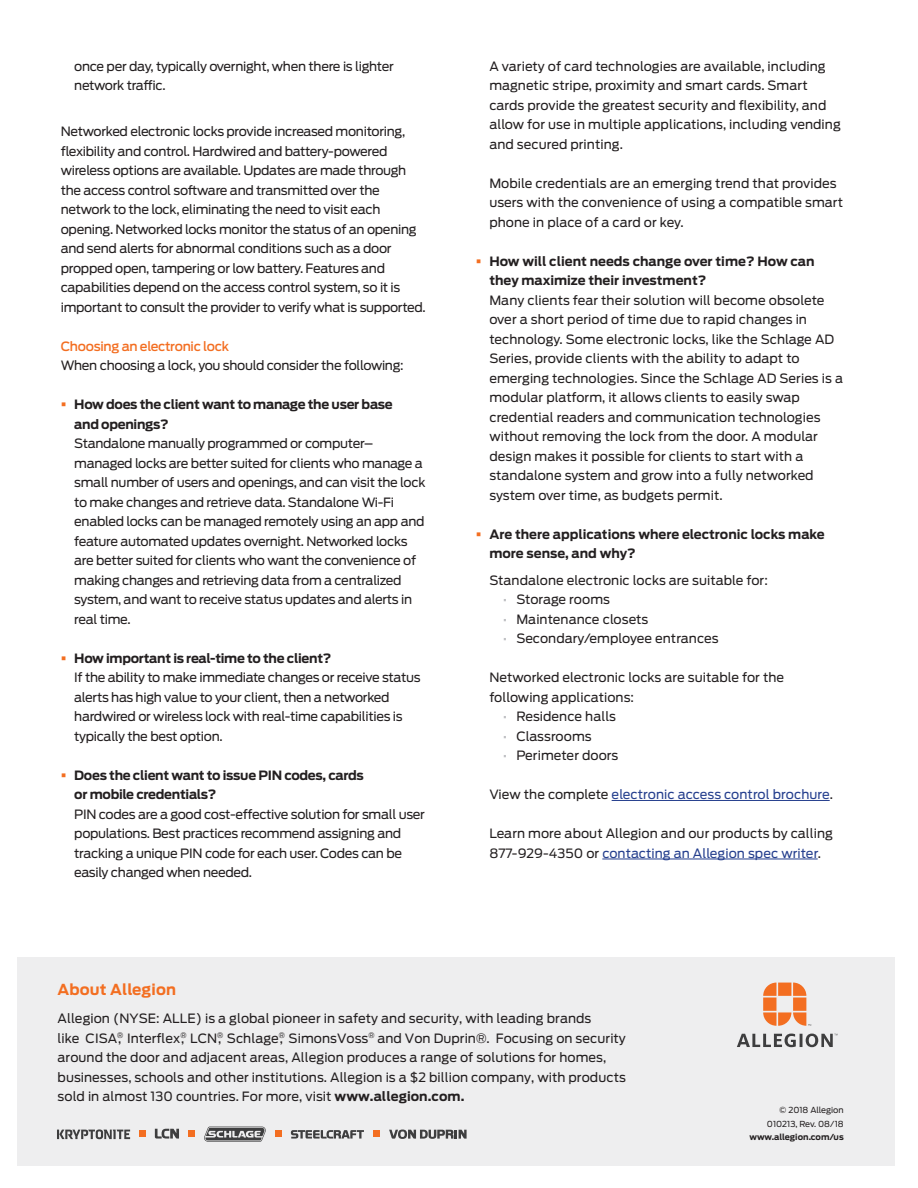
<style>
.page{position:relative;width:918px;height:1188px;background:#fff}
.page>*{position:absolute;margin:0;border:0;box-sizing:border-box;transform-origin:0 0}
.t1{font:700 15px "Antenna";letter-spacing:.01em;color:#f36e21}
.Body_Bold_8_5_13pt{font:12.75px/19.5px "Antenna";letter-spacing:.005em;color:#231f20}
.Body_Bold_8_5_13pt-2{font:12.75px/19.5px "Antenna";letter-spacing:-.02em;color:#231f20}
.t2{font:700 12.75px/19.5px "Antenna";letter-spacing:-.02em;color:#231f20}
.t3{font:700 12.75px/19.5px "Antenna";color:#231f20}
.Body_Bold_8_5_13pt-3{font:12.75px "Antenna";letter-spacing:.005em;color:#253f8e}
.Body_Bold_8_5_13pt-4{font:500 12.75px "Antenna";letter-spacing:-.02em;color:#f36e21}
.Back_cover_informati{font:8.25px "Antenna";color:#231f20}
.Back_cover_informati-2{font:700 8.25px "Antenna";color:#231f20}
.s1{color:#f36e21}
.s2{color:#bcbdc0}
.s3{color:#231f20}
.s4{color:#253f8e}
.s5{font-weight:700}
</style>
<div class="page">
<div style="left:17px;top:957px;width:878px;height:209px;background:#eeeeef"></div>
<svg style="left:155px;top:1129px;width:24px;height:10px"></svg>
<svg style="left:139px;top:1131px;width:6px;height:6px"></svg>
<div style="left:188px;top:1131px;width:7px;height:6px;background:#f36e21"></div>
<svg style="left:389px;top:1130px;width:78px;height:9px"></svg>
<svg style="left:204px;top:1127px;width:62px;height:15px"></svg>
<svg style="left:291px;top:1130px;width:73px;height:9px"></svg>
<svg style="left:275px;top:1131px;width:6px;height:6px"></svg>
<div style="left:373px;top:1131px;width:7px;height:6px;background:#f36e21"></div>
<svg style="left:57px;top:1129px;width:73px;height:10px"></svg>
<svg style="left:763px;top:983px;width:48px;height:43px"></svg>
<svg style="left:737px;top:1034px;width:101px;height:13px"></svg>
<hr style="left:612px;top:800px;width:218px;height:1px;background:#253f8e">
<hr style="left:602px;top:859px;width:216px;height:1px;background:#253f8e">
<p class="Body_Bold_8_5_13pt-2" style="left:74px;top:56px;width:321px">once per day, typically overnight, when there is lighter network traffic.</p>
<p class="Body_Bold_8_5_13pt-2" style="left:61px;top:122px;width:366px">Networked electronic locks provide increased monitoring, flexibility and control. Hardwired and battery-powered wireless options are available. Updates are made through the access control software and transmitted over the network to the lock, eliminating the need to visit each opening. Networked locks monitor the status of an opening and send alerts for abnormal conditions such as a door propped open, tampering or low battery. Features and capabilities depend on the access control system, so it is important to consult the provider to verify what is supported.</p>
<p class="Body_Bold_8_5_13pt-4" style="left:61px;top:337px;width:170px">Choosing an electronic lock</p>
<p class="Body_Bold_8_5_13pt-2" style="left:61px;top:356px;width:345px">When choosing a lock, you should consider the following:</p>
<p class="t2" style="left:74px;top:395px;width:320px;text-indent:-14px"><span class="s1">▪</span> How does the client want to manage the user base and openings?</p>
<p class="Body_Bold_8_5_13pt-2" style="left:74px;top:434px;width:353px">Standalone manually programmed or computer– managed locks are better suited for clients who manage a small number of users and openings, and can visit the lock to make changes and retrieve data. Standalone Wi-Fi enabled locks can be managed remotely using an app and feature automated updates overnight. Networked locks are better suited for clients who want the convenience of making changes and retrieving data from a centralized system, and want to receive status updates and alerts in real time.</p>
<p class="t2" style="left:61px;top:648px;width:272px"><span class="s1">▪</span> How important is real-time to the client?</p>
<p class="Body_Bold_8_5_13pt-2" style="left:74px;top:668px;width:348px">If the ability to make immediate changes or receive status alerts has high value to your client, then a networked hardwired or wireless lock with real-time capabilities is typically the best option.</p>
<p class="t2" style="left:74px;top:765px;width:291px;text-indent:-14px"><span class="s1">▪</span> Does the client want to issue PIN codes, cards or mobile credentials?</p>
<p class="Body_Bold_8_5_13pt-2" style="left:74px;top:804px;width:352px">PIN codes are a good cost-effective solution for small user populations. Best practices recommend assigning and tracking a unique PIN code for each user. Codes can be easily changed when needed.</p>
<p class="Body_Bold_8_5_13pt" style="left:489px;top:56px;width:353px">A variety of card technologies are available, including magnetic stripe, proximity and smart cards. Smart cards provide the greatest security and flexibility, and allow for use in multiple applications, including vending and secured printing.</p>
<p class="Body_Bold_8_5_13pt" style="left:489px;top:173px;width:355px">Mobile credentials are an emerging trend that provides users with the convenience of using a compatible smart phone in place of a card or key.</p>
<p class="t3" style="left:489px;top:252px;width:327px;text-indent:-14px"><span class="s1">▪</span> How will client needs change over time? How can they maximize their investment?</p>
<p class="Body_Bold_8_5_13pt" style="left:489px;top:290px;width:355px">Many clients fear their solution will become obsolete over a short period of time due to rapid changes in technology. Some electronic locks, like the Schlage AD Series, provide clients with the ability to adapt to emerging technologies. Since the Schlage AD Series is a modular platform, it allows clients to easily swap credential readers and communication technologies without removing the lock from the door. A modular design makes it possible for clients to start with a standalone system and grow into a fully networked system over time, as budgets permit.</p>
<p class="t3" style="left:489px;top:525px;width:337px;text-indent:-14px"><span class="s1">▪</span> Are there applications where electronic locks make more sense, and why?</p>
<p class="Body_Bold_8_5_13pt" style="left:489px;top:570px;width:280px">Standalone electronic locks are suitable for:</p>
<p class="Body_Bold_8_5_13pt-2" style="left:503px;top:590px;width:109px"><span class="s2">•</span> Storage rooms</p>
<p class="Body_Bold_8_5_13pt" style="left:503px;top:609px;width:147px"><span class="s2">•</span> Maintenance closets</p>
<p class="Body_Bold_8_5_13pt" style="left:503px;top:629px;width:217px"><span class="s2">•</span> Secondary/employee entrances</p>
<p class="Body_Bold_8_5_13pt" style="left:489px;top:668px;width:296px">Networked electronic locks are suitable for the following applications:</p>
<p class="Body_Bold_8_5_13pt" style="left:503px;top:707px;width:115px"><span class="s2">•</span> Residence halls</p>
<p class="Body_Bold_8_5_13pt" style="left:503px;top:726px;width:90px"><span class="s2">•</span> Classrooms</p>
<p class="Body_Bold_8_5_13pt" style="left:503px;top:746px;width:117px"><span class="s2">•</span> Perimeter doors</p>
<p class="Body_Bold_8_5_13pt-3" style="left:489px;top:786px;width:345px"><span class="s3">View the complete</span> electronic access control brochure<span class="s3">.</span></p>
<p class="Body_Bold_8_5_13pt" style="left:489px;top:824px;width:345px">Learn more about Allegion and our products by calling<br>877-929-4350 or <span class="s4">contacting an Allegion spec writer</span>.</p>
<p class="t1" style="left:58px;top:979px;width:120px">About Allegion</p>
<p class="Body_Bold_8_5_13pt" style="left:58px;top:1009px;width:570px">Allegion (NYSE: ALLE) is a global pioneer in safety and security, with leading brands<br>like CISA<sup>®</sup>, Interflex<sup>®</sup>, LCN<sup>®</sup>, Schlage<sup>®</sup>, SimonsVoss<sup>®</sup> and Von Duprin®. Focusing on security around the door and adjacent areas, Allegion produces a range of solutions for homes, businesses, schools and other institutions. Allegion is a $2 billion company, with products sold in almost 130 countries. For more, visit <span class="s5">www.allegion.com.</span></p>
<p class="Back_cover_informati" style="left:780px;top:1105px;width:66px">© 2018 Allegion</p>
<p class="Back_cover_informati" style="left:767px;top:1118px;width:78px">010213, Rev. 08/18</p>
<p class="Back_cover_informati-2" style="left:749px;top:1132px;width:96px">www.allegion.com/us</p>
</div>
